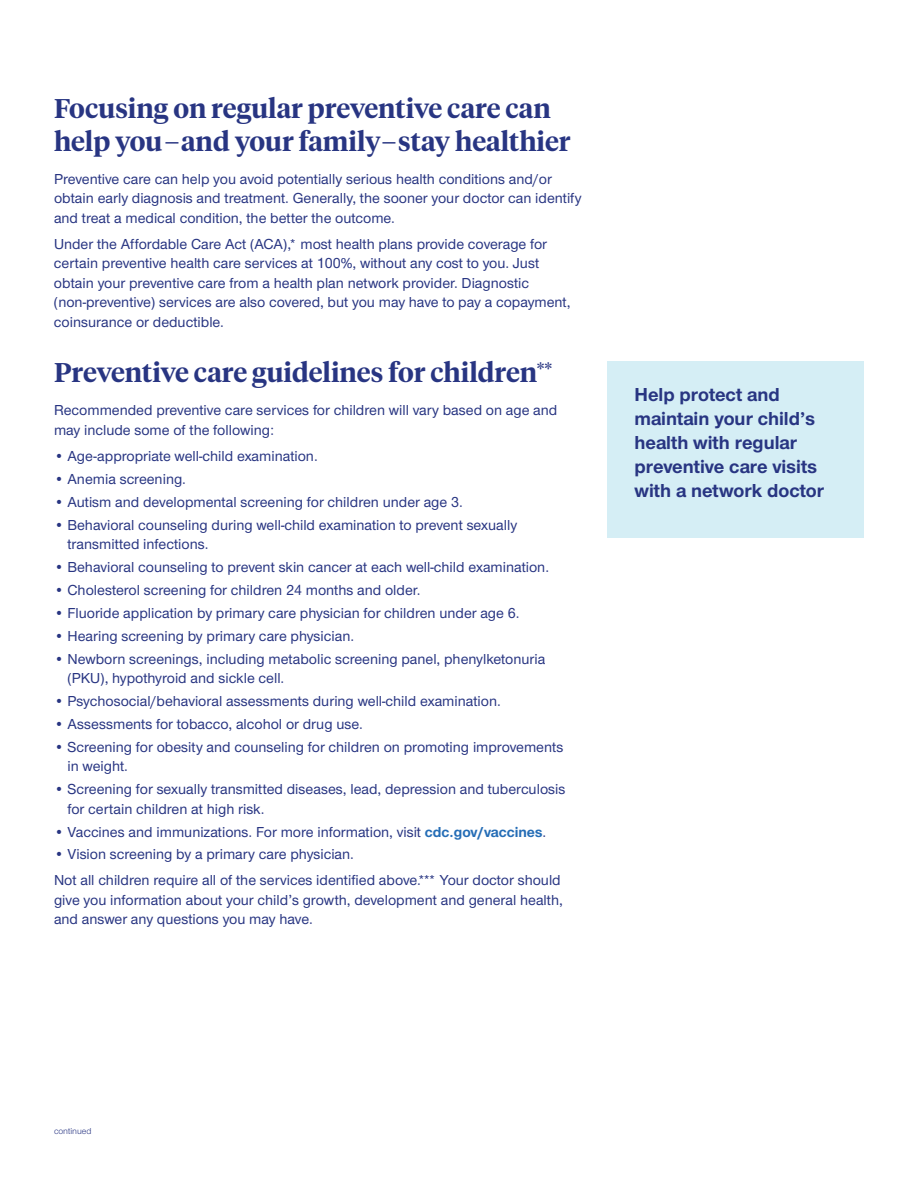
<style>
.page{position:relative;width:918px;height:1188px;background:#fff}
.page>*{position:absolute;margin:0;border:0;box-sizing:border-box;transform-origin:0 0}
.t1{font:600 27px/32.4px "UHC Serif Headline";color:#283582}
.t2{font:700 19.5px/24px "UHC Sans";color:#283582}
.t3{font:500 15px/19.5px "UHC Sans";color:#283582}
.t4{font:9px "UHC Sans";color:#283582}
.s1{font-weight:700;color:#256db6}
</style>
<div class="page">
<div style="left:608px;top:361px;width:256px;height:177px;background:#d5eef5"></div>
<h2 class="t1" style="left:54px;top:91px;width:518px">Focusing on regular preventive care can help you–and your family–stay healthier</h2>
<p class="t3" style="left:54px;top:168px;width:529px">Preventive care can help you avoid potentially serious health conditions and/or obtain early diagnosis and treatment. Generally, the sooner your doctor can identify and treat a medical condition, the better the outcome.</p>
<p class="t3" style="left:54px;top:233px;width:518px">Under the Affordable Care Act (ACA),* most health plans provide coverage for certain preventive health care services at 100%, without any cost to you. Just obtain your preventive care from a health plan network provider. Diagnostic (non-preventive) services are also covered, but you may have to pay a copayment, coinsurance or deductible.</p>
<h2 class="t1" style="left:54px;top:355px;width:500px">Preventive care guidelines for children<sup>**</sup></h2>
<p class="t3" style="left:54px;top:400px;width:505px">Recommended preventive care services for children will vary based on age and may include some of the following:</p>
<p class="t3" style="left:54px;top:446px;width:265px">• Age-appropriate well-child examination.</p>
<p class="t3" style="left:54px;top:469px;width:133px">• Anemia screening.</p>
<p class="t3" style="left:54px;top:492px;width:410px">• Autism and developmental screening for children under age 3.</p>
<p class="t3" style="left:68px;top:514px;width:451px;text-indent:-14px">• Behavioral counseling during well-child examination to prevent sexually transmitted infections.</p>
<p class="t3" style="left:54px;top:557px;width:497px">• Behavioral counseling to prevent skin cancer at each well-child examination.</p>
<p class="t3" style="left:54px;top:580px;width:368px">• Cholesterol screening for children 24 months and older.</p>
<p class="t3" style="left:54px;top:603px;width:467px">• Fluoride application by primary care physician for children under age 6.</p>
<p class="t3" style="left:54px;top:625px;width:302px">• Hearing screening by primary care physician.</p>
<p class="t3" style="left:68px;top:648px;width:479px;text-indent:-14px">• Newborn screenings, including metabolic screening panel, phenylketonuria (PKU), hypothyroid and sickle cell.</p>
<p class="t3" style="left:54px;top:691px;width:448px">• Psychosocial/behavioral assessments during well-child examination.</p>
<p class="t3" style="left:54px;top:714px;width:310px">• Assessments for tobacco, alcohol or drug use.</p>
<p class="t3" style="left:68px;top:736px;width:497px;text-indent:-14px">• Screening for obesity and counseling for children on promoting improvements in weight.</p>
<p class="t3" style="left:68px;top:779px;width:499px;text-indent:-14px">• Screening for sexually transmitted diseases, lead, depression and tuberculosis for certain children at high risk.</p>
<p class="t3" style="left:54px;top:821px;width:494px">• Vaccines and immunizations. For more information, visit <span class="s1">cdc.gov/vaccines</span>.</p>
<p class="t3" style="left:54px;top:844px;width:302px">• Vision screening by a primary care physician.</p>
<p class="t3" style="left:54px;top:870px;width:510px">Not all children require all of the services identified above.*** Your doctor should give you information about your child’s growth, development and general health, and answer any questions you may have.</p>
<p class="t2" style="left:634px;top:382px;width:191px">Help protect and maintain your child’s health with regular preventive care visits with a network doctor</p>
<p class="t4" style="left:54px;top:1125px;width:39px">continued</p>
</div>
